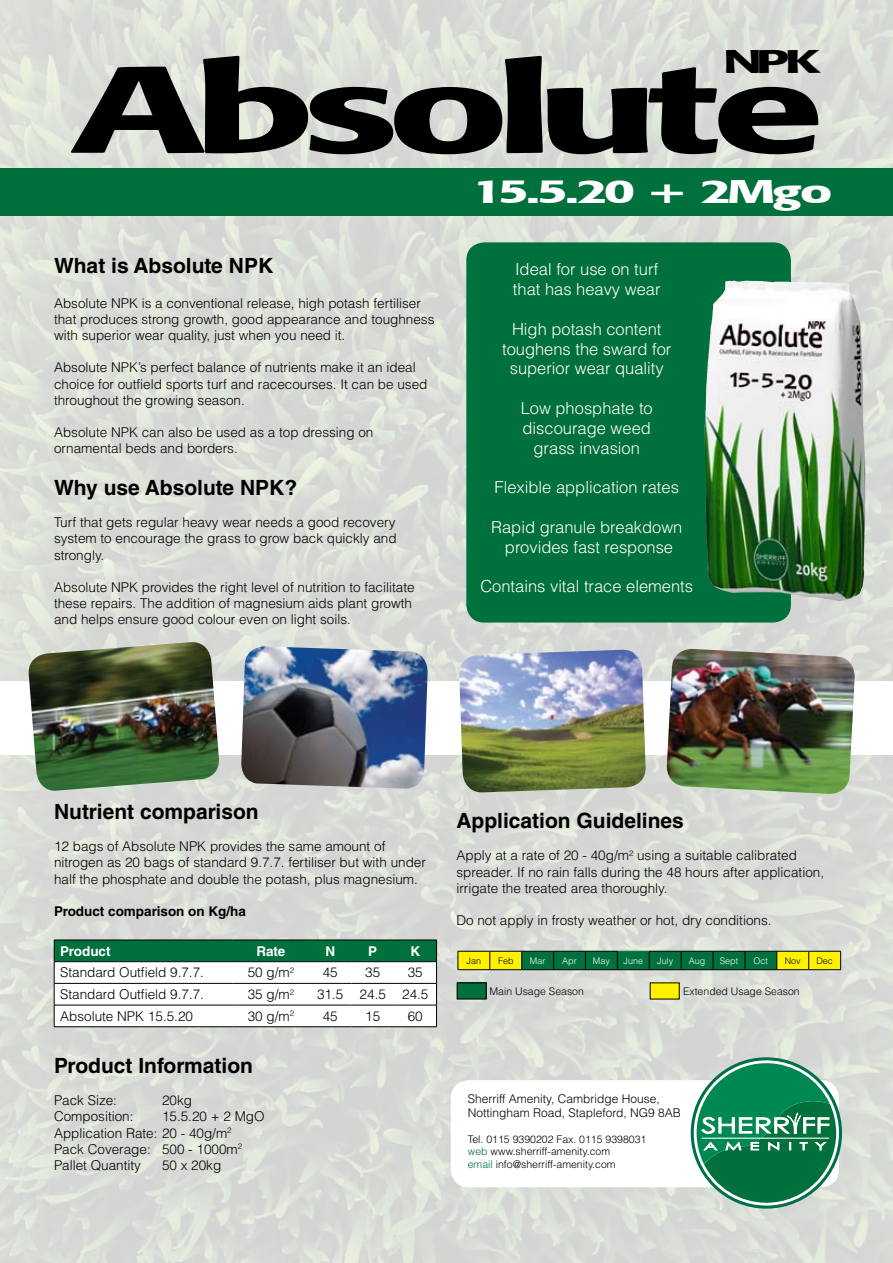
<style>
.page{position:relative;width:893px;height:1263px;background:#fff}
.page>*{position:absolute;margin:0;border:0;box-sizing:border-box;transform-origin:0 0}
.t1{font:135px "MARKETPRO";color:#000}
.t2{font:36px "MARKETPRO";color:#fff}
.t3{font:36px "MARKETPRO";color:#000}
.t4{font:700 21px "Helvetica LT Std";color:#000}
.t5{font:300 16.5px/19.8px "Helvetica LT Std";color:#fff;text-align:center}
.t6{font:300 13.5px/16.2px "Helvetica LT Std";color:#000}
.t7{font:700 13.5px "Helvetica LT Std";color:#000}
.t8{font:700 13.5px "Helvetica LT Std";color:#fff}
.t9{font:300 12px/14.4px "Helvetica LT Std";color:#000}
.t10{font:300 10.5px/12.6px "Helvetica LT Std";color:#000}
.t11{font:300 9px "Helvetica LT Std";color:#fff}
.t12{font:300 9px "Helvetica LT Std";color:#000}
.s1{color:#00703c}
</style>
<div class="page">
<img style="left:0;top:0;width:893px;height:1263px">
<div style="left:451px;top:1080px;width:388px;height:107px;background:#fff;border-radius:18px"></div>
<div style="left:0;top:169px;width:893px;height:47px;background:#00703c"></div>
<div style="left:458px;top:951px;width:32px;height:19px;background:#fff200"></div>
<hr style="left:458px;top:951px;width:32px;height:1px;background:#000">
<svg style="left:458px;top:951px;width:1px;height:18px"></svg>
<svg style="left:489px;top:951px;width:352px;height:18px;background:#418929"></svg>
<hr style="left:458px;top:969px;width:32px;height:1px;background:#000">
<hr style="left:490px;top:969px;width:32px;height:1px;background:#000">
<hr style="left:522px;top:969px;width:32px;height:1px;background:#000">
<hr style="left:554px;top:969px;width:31px;height:1px;background:#000">
<hr style="left:585px;top:969px;width:32px;height:1px;background:#000">
<hr style="left:617px;top:969px;width:32px;height:1px;background:#000">
<hr style="left:649px;top:969px;width:32px;height:1px;background:#000">
<hr style="left:681px;top:969px;width:32px;height:1px;background:#000">
<hr style="left:713px;top:969px;width:32px;height:1px;background:#000">
<hr style="left:745px;top:969px;width:32px;height:1px;background:#000">
<hr style="left:777px;top:969px;width:32px;height:1px;background:#000">
<hr style="left:809px;top:969px;width:32px;height:1px;background:#000">
<hr style="left:618px;top:951px;width:31px;height:1px;background:#00703c">
<div style="left:691px;top:1057px;width:151px;height:151px;border:3px solid #00704a;border-radius:50%"></div>
<svg style="left:697px;top:1063px;width:139px;height:140px;background:#3b976f"></svg>
<svg style="left:54px;top:940px;width:383px;height:86px"></svg>
<hr style="left:54px;top:1026px;width:179px;height:1px;background:#000">
<hr style="left:233px;top:1026px;width:76px;height:1px;background:#000">
<hr style="left:309px;top:1026px;width:42px;height:1px;background:#000">
<hr style="left:351px;top:1026px;width:43px;height:1px;background:#000">
<hr style="left:394px;top:1026px;width:43px;height:1px;background:#000">
<div style="left:466px;top:242px;width:325px;height:380px;background:#00703c;border-radius:18px"></div>
<img style="left:705px;top:281px;width:151px;height:320px">
<div style="left:0;top:681px;width:893px;height:74px;background:#fff"></div>
<img style="left:27px;top:642px;width:193px;height:149px">
<img style="left:241px;top:646px;width:187px;height:143px">
<img style="left:666px;top:649px;width:190px;height:146px">
<img style="left:459px;top:650px;width:187px;height:143px">
<div style="left:457px;top:983px;width:29px;height:16px;background:#00703c"></div>
<div style="left:457px;top:982px;width:30px;height:17px;border:1px solid #000"></div>
<div style="left:650px;top:983px;width:29px;height:16px;background:#fff200"></div>
<h2 class="t3" style="left:726px;top:42px;width:97px">NPK</h2>
<h1 class="t1" style="left:73px;top:35px;width:748px">Absolute</h1>
<h3 class="t4" style="left:54px;top:253px;width:221px">What is Absolute NPK</h3>
<p class="t6" style="left:54px;top:295px;width:382px">Absolute NPK is a conventional release, high potash fertiliser that produces strong growth, good appearance and toughness with superior wear quality, just when you need it.</p>
<p class="t6" style="left:54px;top:359px;width:375px">Absolute NPK’s perfect balance of nutrients make it an ideal choice for outfield sports turf and racecourses. It can be used throughout the growing season.</p>
<p class="t6" style="left:54px;top:424px;width:321px">Absolute NPK can also be used as a top dressing on ornamental beds and borders.</p>
<h3 class="t4" style="left:54px;top:475px;width:245px">Why use Absolute NPK?</h3>
<p class="t6" style="left:54px;top:514px;width:344px;text-align:justify">Turf that gets regular heavy wear needs a good recovery system to encourage the grass to grow back quickly and strongly.</p>
<p class="t6" style="left:54px;top:579px;width:362px">Absolute NPK provides the right level of nutrition to facilitate these repairs. The addition of magnesium aids plant growth and helps ensure good colour even on light soils.</p>
<h2 class="t2" style="left:471px;top:172px;width:361px">15.5.20 + 2Mgo</h2>
<p class="t5" style="left:513px;top:260px;width:149px;text-align:left">Ideal for use on turf that has heavy wear</p>
<p class="t5" style="left:502px;top:319px;width:171px">High potash content toughens the sward for superior wear quality</p>
<p class="t5" style="left:521px;top:398px;width:134px">Low phosphate to discourage weed grass invasion</p>
<p class="t5" style="left:495px;top:477px;width:186px">Flexible application rates</p>
<p class="t5" style="left:491px;top:517px;width:193px">Rapid granule breakdown provides fast response</p>
<p class="t5" style="left:480px;top:576px;width:214px">Contains vital trace elements</p>
<h3 class="t4" style="left:54px;top:799px;width:206px">Nutrient comparison</h3>
<p class="t6" style="left:54px;top:838px;width:373px">12 bags of Absolute NPK provides the same amount of nitrogen as 20 bags of standard 9.7.7. fertiliser but with under half the phosphate and double the potash, plus magnesium.</p>
<p class="t7" style="left:54px;top:903px;width:194px">Product comparison on Kg/ha</p>
<p class="t8" style="left:60px;top:943px;width:52px">Product</p>
<p class="t8" style="left:256px;top:943px;width:31px">Rate</p>
<p class="t8" style="left:325px;top:943px;width:11px">N</p>
<p class="t8" style="left:368px;top:943px;width:11px">P</p>
<p class="t8" style="left:410px;top:943px;width:11px">K</p>
<p class="t6" style="left:60px;top:964px;width:145px">Standard Outfield 9.7.7.</p>
<p class="t6" style="left:248px;top:964px;width:48px">50 g/m<sup>2</sup></p>
<p class="t6" style="left:323px;top:964px;width:17px">45</p>
<p class="t6" style="left:365px;top:964px;width:17px">35</p>
<p class="t6" style="left:408px;top:964px;width:17px">35</p>
<p class="t6" style="left:60px;top:986px;width:145px">Standard Outfield 9.7.7.</p>
<p class="t6" style="left:248px;top:986px;width:48px">35 g/m<sup>2</sup></p>
<p class="t6" style="left:317px;top:986px;width:113px">31.5 24.5 24.5</p>
<p class="t6" style="left:60px;top:1008px;width:134px">Absolute NPK 15.5.20</p>
<p class="t6" style="left:248px;top:1008px;width:48px">30 g/m<sup>2</sup></p>
<p class="t6" style="left:323px;top:1008px;width:17px">45</p>
<p class="t6" style="left:365px;top:1008px;width:17px">15</p>
<p class="t6" style="left:408px;top:1008px;width:17px">60</p>
<h3 class="t4" style="left:54px;top:1052px;width:201px">Product Information</h3>
<p class="t6" style="left:54px;top:1092px;width:65px">Pack Size:</p>
<p class="t6" style="left:162px;top:1092px;width:32px">20kg</p>
<p class="t6" style="left:54px;top:1108px;width:81px">Composition:</p>
<p class="t6" style="left:54px;top:1108px;width:212px;text-indent:108px">15.5.20 + 2 MgO<br>Application Rate: 20 - 40g/m<sup>2<br></sup>Pack Coverage: 500 - 1000m<sup>2<br></sup>Pallet Quantity</p>
<p class="t6" style="left:162px;top:1157px;width:61px">50 x 20kg</p>
<h3 class="t4" style="left:456px;top:808px;width:229px">Application Guidelines</h3>
<p class="t6" style="left:456px;top:847px;width:369px">Apply at a rate of 20 - 40g/m<sup>2</sup> using a suitable calibrated spreader. If no rain falls during the 48 hours after application, irrigate the treated area thoroughly.</p>
<p class="t6" style="left:456px;top:912px;width:317px">Do not apply in frosty weather or hot, dry conditions.</p>
<p class="t12" style="left:467px;top:955px;width:16px">Jan</p>
<p class="t12" style="left:498px;top:955px;width:17px">Feb</p>
<p class="t11" style="left:530px;top:955px;width:17px">Mar</p>
<p class="t11" style="left:562px;top:955px;width:16px">Apr</p>
<p class="t11" style="left:593px;top:955px;width:19px">May</p>
<p class="t11" style="left:624px;top:955px;width:21px">June</p>
<p class="t11" style="left:657px;top:955px;width:18px">July</p>
<p class="t11" style="left:689px;top:955px;width:18px">Aug</p>
<p class="t11" style="left:720px;top:955px;width:20px">Sept</p>
<p class="t11" style="left:754px;top:955px;width:16px">Oct</p>
<p class="t12" style="left:785px;top:955px;width:18px">Nov</p>
<p class="t12" style="left:816px;top:955px;width:18px">Dec</p>
<p class="t10" style="left:489px;top:984px;width:96px">Main Usage Season</p>
<p class="t10" style="left:683px;top:985px;width:118px">Extended Usage Season</p>
<p class="t9" style="left:468px;top:1091px;width:215px">Sherriff Amenity, Cambridge House,<br>Nottingham Road, Stapleford, NG9 8AB</p>
<p class="t10" style="left:468px;top:1132px;width:180px">Tel. 0115 9390202 Fax. 0115 9398031 <span class="s1">web</span> www.sherriff-amenity.com<br><span class="s1">email</span> info@sherriff-amenity.com</p>
</div>
